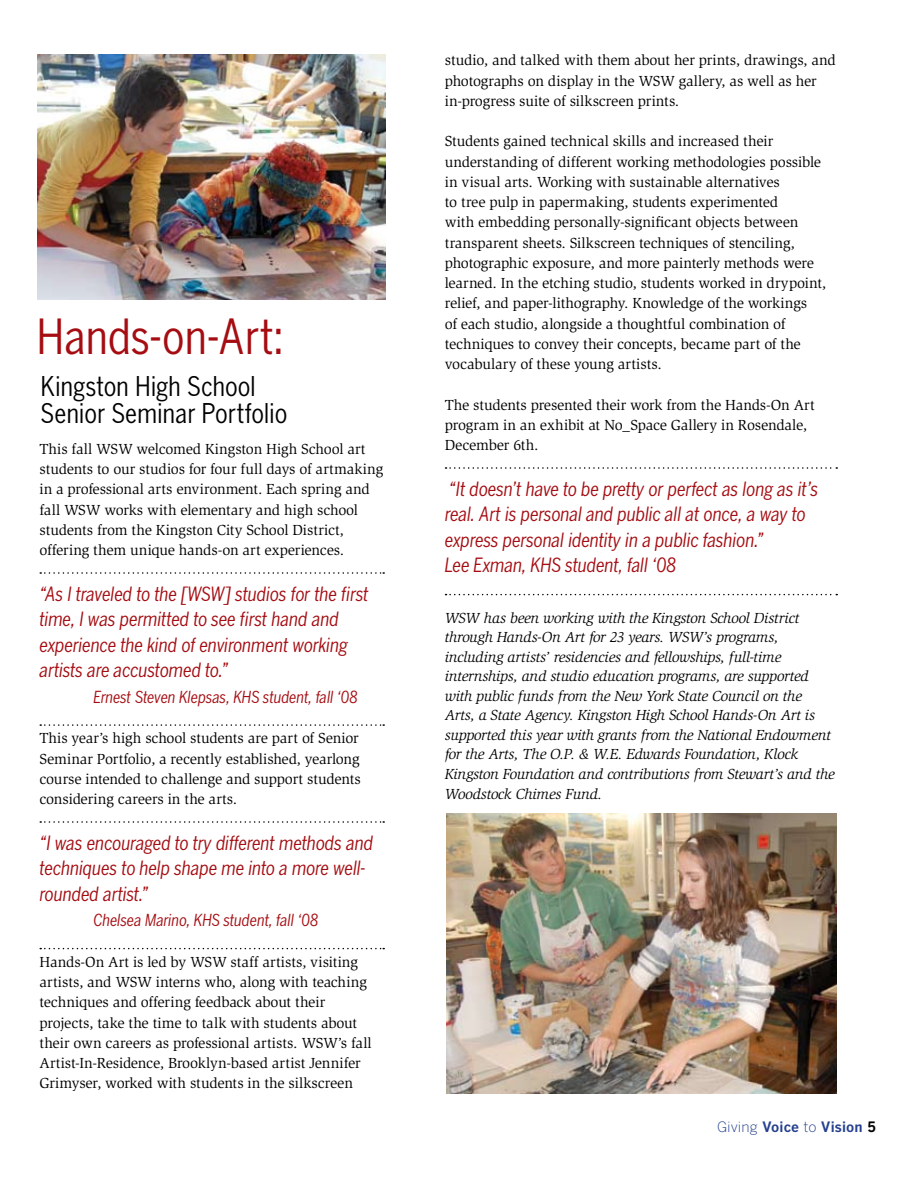
<style>
.page{position:relative;width:918px;height:1188px;background:#fff}
.page>*{position:absolute;margin:0;border:0;box-sizing:border-box;transform-origin:0 0}
.t1{font:48px "Benton Gothic Cond";letter-spacing:-.01em;color:#a50d12}
.t2{font:27px/27px "Benton Gothic Cond";letter-spacing:-.005em;color:#000}
.t3{font:italic 19.5px/25.5px "Benton Gothic Cond";letter-spacing:-.015em;color:#a50d12}
.t4{font:italic 16.5px "Benton Gothic Cond";letter-spacing:-.015em;color:#a50d12}
.t5{font:15px/20.2px "Slimbach";letter-spacing:-.01em;color:#000}
.t6{font:italic 15px/19.6px "Slimbach";letter-spacing:-.02em;color:#000}
.t7{font:700 14.25px "Benton Gothic";letter-spacing:.01em;color:#24408f}
.s1{font-weight:300}
</style>
<div class="page">
<svg style="left:40px;top:572px;width:344px;height:2px"></svg>
<svg style="left:40px;top:724px;width:344px;height:2px"></svg>
<svg style="left:40px;top:821px;width:344px;height:2px"></svg>
<svg style="left:40px;top:948px;width:344px;height:1px"></svg>
<svg style="left:446px;top:467px;width:391px;height:2px"></svg>
<svg style="left:446px;top:594px;width:391px;height:1px"></svg>
<img style="left:38px;top:55px;width:347px;height:245px">
<img style="left:446px;top:814px;width:390px;height:280px">
<h1 class="t1" style="left:37px;top:309px;width:249px">Hands-on-Art:</h1>
<h2 class="t2" style="left:41px;top:372px;width:248px">Kingston High School<br>Senior Seminar Portfolio</h2>
<p class="t5" style="left:39px;top:439px;width:345px">This fall WSW welcomed Kingston High School art students to our studios for four full days of artmaking in a professional arts environment. Each spring and fall WSW works with elementary and high school students from the Kingston City School District, offering them unique hands-on art experiences.</p>
<h3 class="t3" style="left:39px;top:581px;width:331px">“As I traveled to the [WSW] studios for the first time, I was permitted to see first hand and experience the kind of environment working artists are accustomed to.”</h3>
<p class="t4" style="left:93px;top:687px;width:266px">Ernest Steven Klepsas, KHS student, fall ‘08</p>
<p class="t5" style="left:39px;top:728px;width:323px">This year’s high school students are part of Senior Seminar Portfolio, a recently established, yearlong course intended to challenge and support students considering careers in the arts.</p>
<h3 class="t3" style="left:39px;top:830px;width:335px">“I was encouraged to try different methods and techniques to help shape me into a more well&shy;rounded artist.”</h3>
<p class="t4" style="left:93px;top:911px;width:226px">Chelsea Marino, KHS student, fall ‘08</p>
<p class="t5" style="left:39px;top:952px;width:334px">Hands-On Art is led by WSW staff artists, visiting artists, and WSW interns who, along with teaching techniques and offering feedback about their projects, take the time to talk with students about their own careers as professional artists. WSW’s fall Artist-In-Residence, Brooklyn-based artist Jennifer Grimyser, worked with students in the silkscreen</p>
<p class="t5" style="left:445px;top:50px;width:393px">studio, and talked with them about her prints, drawings, and photographs on display in the WSW gallery, as well as her in-progress suite of silkscreen prints.</p>
<p class="t5" style="left:445px;top:131px;width:383px">Students gained technical skills and increased their understanding of different working methodologies possible in visual arts. Working with sustainable alternatives<br>to tree pulp in papermaking, students experimented<br>with embedding personally-significant objects between transparent sheets. Silkscreen techniques of stenciling, photographic exposure, and more painterly methods were learned. In the etching studio, students worked in drypoint, relief, and paper-lithography. Knowledge of the workings<br>of each studio, alongside a thoughtful combination of techniques to convey their concepts, became part of the vocabulary of these young artists.</p>
<p class="t5" style="left:445px;top:394px;width:372px">The students presented their work from the Hands-On Art program in an exhibit at No_Space Gallery in Rosendale,<br>December 6th.</p>
<h3 class="t3" style="left:445px;top:476px;width:375px">“It doesn’t have to be pretty or perfect as long as it’s real. Art is personal and public all at once, a way to express personal identity in a public fashion.”<br>Lee Exman, KHS student, fall ‘08</h3>
<p class="t6" style="left:445px;top:608px;width:392px">WSW has been working with the Kingston School District through Hands-On Art for 23 years. WSW’s programs, including artists’ residencies and fellowships, full-time internships, and studio education programs, are supported with public funds from the New York State Council on the Arts, a State Agency. Kingston High School Hands-On Art is supported this year with grants from the National Endowment for the Arts, The O.P. &amp; W.E. Edwards Foundation, Klock Kingston Foundation and contributions from Stewart’s and the Woodstock Chimes Fund.</p>
<p class="t7" style="left:717px;top:1118px;width:147px"><span class="s1">Giving</span> Voice <span class="s1">to</span> Vision</p>
</div>
